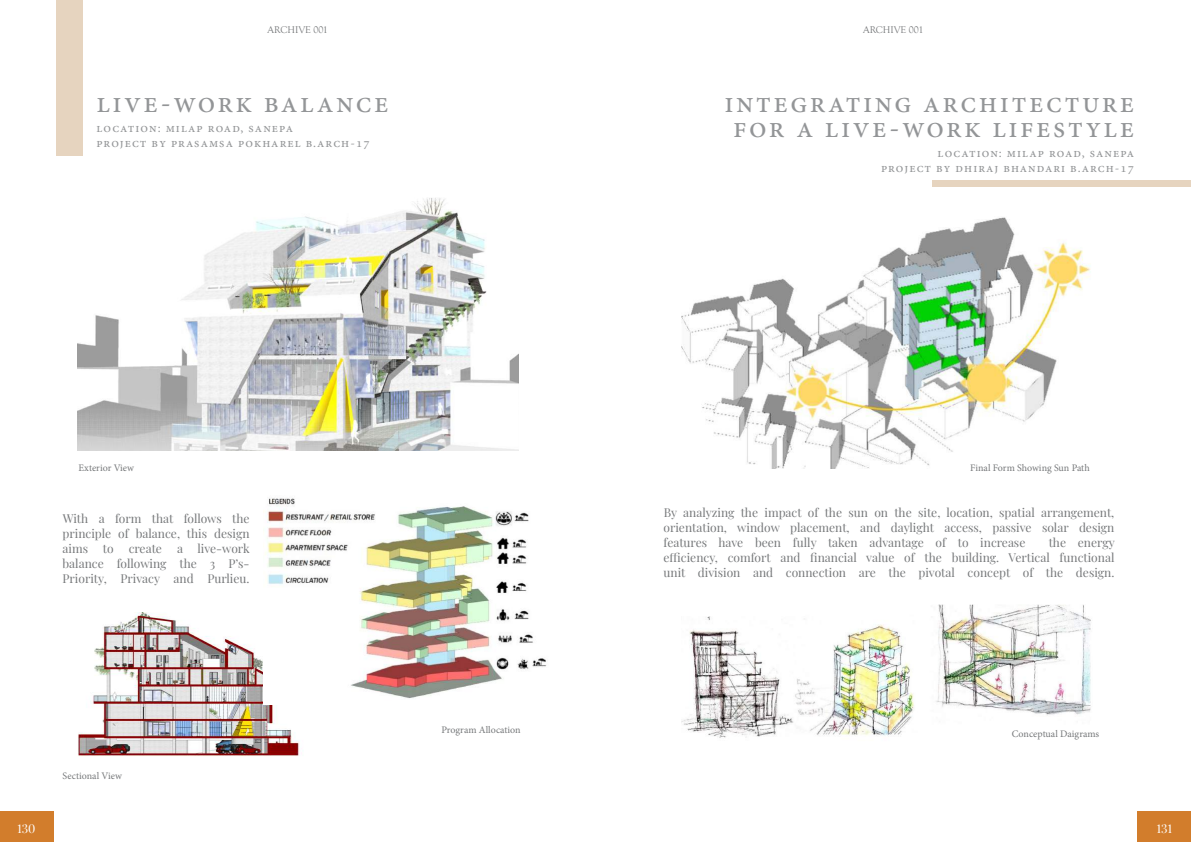
<style>
.page{position:relative;width:1191px;height:842px;background:#fff}
.page>*{position:absolute;margin:0;border:0;box-sizing:border-box;transform-origin:0 0}
.t1{font:30px/25px "Minion Pro";letter-spacing:.08em;color:#939597}
.t2{font:13px/15px "Minion Pro";letter-spacing:.08em;color:#939597}
.t3{font:12px/15px "Playfair Display";color:#76787a;text-align:justify}
.t4{font:12px "Playfair Display";color:#fff}
.t5{font:10px "Minion Pro";letter-spacing:-.01em;color:#76787a}
.t6{font:10px "Goudy Old Style T";color:#76787a}
</style>
<div class="page">
<div style="left:1138px;top:812px;width:53px;height:30px;background:#d27d2c"></div>
<div style="left:0;top:812px;width:53px;height:30px;background:#d27d2c"></div>
<img style="left:78px;top:612px;width:222px;height:144px">
<img style="left:264px;top:498px;width:283px;height:206px">
<img style="left:77px;top:198px;width:442px;height:252px">
<div style="left:57px;top:0;width:26px;height:155px;background:#e6d4bf"></div>
<img style="left:682px;top:604px;width:409px;height:134px">
<img style="left:682px;top:217px;width:409px;height:251px">
<div style="left:933px;top:180px;width:257px;height:6px;background:#e6d4bf"></div>
<p class="t6" style="left:267px;top:24px;width:62px">ARCHIVE 001</p>
<p class="t6" style="left:863px;top:24px;width:62px">ARCHIVE 001</p>
<h1 class="t1" style="left:96px;top:92px;width:294px">Live-Work Balance</h1>
<p class="t2" style="left:96px;top:121px;width:275px">Location: MILAP ROAD, SANEPA<br>project by Prasamsa Pokharel B.arch-17</p>
<p class="t5" style="left:79px;top:464px;width:57px">Exterior View</p>
<p class="t3" style="left:63px;top:510px;width:189px">With a form that follows the principle of balance, this design aims to create a live-work balance following the 3 P’s-Priority, Privacy and Purlieu.</p>
<p class="t5" style="left:63px;top:772px;width:61px">Sectional View</p>
<p class="t5" style="left:441px;top:726px;width:81px">Program Allocation</p>
<h1 class="t1" style="left:724px;top:92px;width:411px">Integrating architecture for a live-work lifestyle</h1>
<p class="t2" style="left:881px;top:146px;width:255px;text-align:right">Location: MILAP ROAD, SANEPA<br>project by DHIRAJ BHANDARI B.arch-17</p>
<p class="t5" style="left:970px;top:464px;width:121px">Final Form Showing Sun Path</p>
<p class="t3" style="left:663px;top:504px;width:452px">By analyzing the impact of the sun on the site, location, spatial arrangement, orientation, window placement, and daylight access, passive solar design features have been fully taken advantage of to increase</p>
<p class="t3" style="left:663px;top:534px;width:453px;text-indent:385px">the energy efficiency, comfort and financial value of the building. Vertical functional unit division and connection are the pivotal concept of the design.</p>
<p class="t5" style="left:1011px;top:730px;width:89px">Conceptual Daigrams</p>
<p class="t4" style="left:18px;top:819px;width:19px">130</p>
<p class="t4" style="left:1157px;top:819px;width:16px">131</p>
</div>
